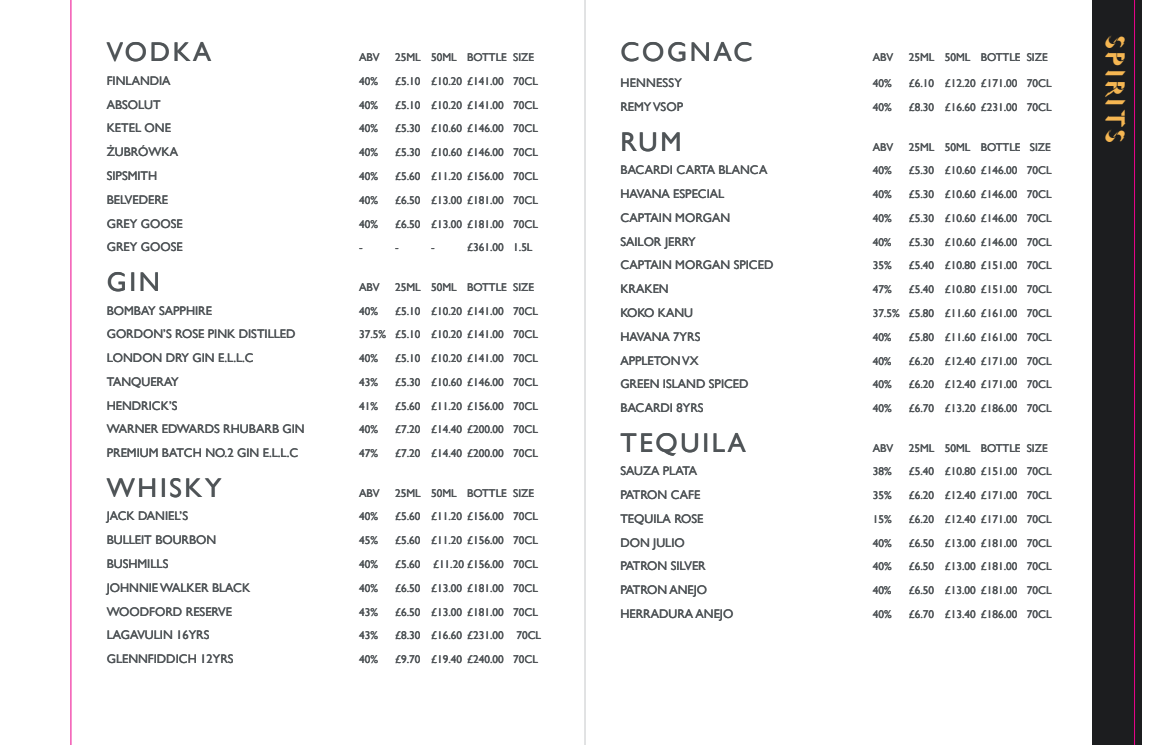
<style>
.page{position:relative;width:1170px;height:745px;background:#fff}
.page>*{position:absolute;margin:0;border:0;box-sizing:border-box;transform-origin:0 0}
.t1{font:27px "Gill Sans";letter-spacing:.1em;color:#4f5457}
.t2{font:26.25px "Gill Sans Light Shadowed";letter-spacing:.1em;color:#f5b652}
.t3{font:12.5px "Gill Sans";color:#4f5457}
.t4{font:12.5px "Gill Sans";letter-spacing:.02em;color:#4f5457}
.t5{font:11.25px "Gill Sans";color:#4f5457}
</style>
<div class="page">
<div style="left:1091px;top:0;width:50px;height:744px;background:#1c1d1f"></div>
<hr style="left:584px;top:0;width:1px;height:744px;background:#d1d2d4">
<hr style="left:1134px;top:0;width:1px;height:744px;background:#ed028c">
<hr style="left:71px;top:0;width:1px;height:744px;background:#ed028c">
<h1 class="t1" style="left:107px;top:36px;width:106px">VODKA</h1>
<p class="t5" style="left:359px;top:51px;width:22px">ABV</p>
<p class="t5" style="left:395px;top:51px;width:140px">25ML 50ML BOTTLE SIZE</p>
<p class="t3" style="left:107px;top:73px;width:65px">FINLANDIA</p>
<p class="t5" style="left:359px;top:74px;width:20px">40%</p>
<p class="t5" style="left:395px;top:74px;width:144px">£5.10 £10.20 £141.00 70CL</p>
<p class="t3" style="left:107px;top:97px;width:55px">ABSOLUT</p>
<p class="t5" style="left:359px;top:98px;width:20px">40%</p>
<p class="t5" style="left:395px;top:98px;width:144px">£5.10 £10.20 £141.00 70CL</p>
<p class="t3" style="left:107px;top:121px;width:66px">KETEL ONE</p>
<p class="t5" style="left:359px;top:122px;width:20px">40%</p>
<p class="t5" style="left:395px;top:122px;width:144px">£5.30 £10.60 £146.00 70CL</p>
<p class="t3" style="left:107px;top:144px;width:73px">ŻUBRÓWKA</p>
<p class="t5" style="left:359px;top:146px;width:20px">40%</p>
<p class="t5" style="left:395px;top:146px;width:144px">£5.30 £10.60 £146.00 70CL</p>
<p class="t3" style="left:107px;top:168px;width:52px">SIPSMITH</p>
<p class="t5" style="left:359px;top:169px;width:20px">40%</p>
<p class="t5" style="left:395px;top:169px;width:144px">£5.60 £11.20 £156.00 70CL</p>
<p class="t3" style="left:107px;top:192px;width:63px">BELVEDERE</p>
<p class="t5" style="left:359px;top:193px;width:20px">40%</p>
<p class="t5" style="left:395px;top:193px;width:144px">£6.50 £13.00 £181.00 70CL</p>
<p class="t3" style="left:107px;top:216px;width:77px">GREY GOOSE</p>
<p class="t5" style="left:359px;top:217px;width:20px">40%</p>
<p class="t5" style="left:395px;top:217px;width:144px">£6.50 £13.00 £181.00 70CL</p>
<p class="t3" style="left:107px;top:239px;width:77px">GREY GOOSE</p>
<p class="t5" style="left:359px;top:241px;width:5px">-</p>
<p class="t5" style="left:395px;top:241px;width:5px">-</p>
<p class="t5" style="left:431px;top:241px;width:5px">-</p>
<p class="t5" style="left:467px;top:241px;width:67px">£361.00 1.5L</p>
<h1 class="t1" style="left:107px;top:265px;width:55px">GIN</h1>
<p class="t5" style="left:359px;top:280px;width:22px">ABV</p>
<p class="t5" style="left:395px;top:280px;width:140px">25ML 50ML BOTTLE SIZE</p>
<p class="t3" style="left:107px;top:303px;width:107px">BOMBAY SAPPHIRE</p>
<p class="t5" style="left:359px;top:304px;width:20px">40%</p>
<p class="t5" style="left:395px;top:304px;width:144px">£5.10 £10.20 £141.00 70CL</p>
<p class="t3" style="left:107px;top:326px;width:190px">GORDON’S ROSE PINK DISTILLED</p>
<p class="t5" style="left:359px;top:327px;width:180px">37.5% £5.10 £10.20 £141.00 70CL</p>
<p class="t3" style="left:107px;top:350px;width:148px">LONDON DRY GIN E.L.L.C</p>
<p class="t5" style="left:359px;top:351px;width:20px">40%</p>
<p class="t5" style="left:395px;top:351px;width:144px">£5.10 £10.20 £141.00 70CL</p>
<p class="t3" style="left:107px;top:374px;width:73px">TANQUERAY</p>
<p class="t5" style="left:359px;top:375px;width:20px">43%</p>
<p class="t5" style="left:395px;top:375px;width:144px">£5.30 £10.60 £146.00 70CL</p>
<p class="t3" style="left:107px;top:398px;width:72px">HENDRICK’S</p>
<p class="t5" style="left:359px;top:399px;width:20px">41%</p>
<p class="t5" style="left:395px;top:399px;width:144px">£5.60 £11.20 £156.00 70CL</p>
<p class="t3" style="left:107px;top:421px;width:199px">WARNER EDWARDS RHUBARB GIN</p>
<p class="t5" style="left:359px;top:422px;width:20px">40%</p>
<p class="t5" style="left:395px;top:422px;width:144px">£7.20 £14.40 £200.00 70CL</p>
<p class="t3" style="left:107px;top:445px;width:193px">PREMIUM BATCH NO.2 GIN E.L.L.C</p>
<p class="t5" style="left:359px;top:446px;width:20px">47%</p>
<p class="t5" style="left:395px;top:446px;width:144px">£7.20 £14.40 £200.00 70CL</p>
<h1 class="t1" style="left:107px;top:471px;width:116px">WHISKY</h1>
<p class="t5" style="left:359px;top:486px;width:22px">ABV</p>
<p class="t5" style="left:395px;top:486px;width:140px">25ML 50ML BOTTLE SIZE</p>
<p class="t3" style="left:107px;top:508px;width:83px">JACK DANIEL’S</p>
<p class="t5" style="left:359px;top:509px;width:20px">40%</p>
<p class="t5" style="left:395px;top:509px;width:144px">£5.60 £11.20 £156.00 70CL</p>
<p class="t3" style="left:107px;top:532px;width:111px">BULLEIT BOURBON</p>
<p class="t5" style="left:359px;top:533px;width:20px">45%</p>
<p class="t5" style="left:395px;top:533px;width:144px">£5.60 £11.20 £156.00 70CL</p>
<p class="t3" style="left:107px;top:556px;width:63px">BUSHMILLS</p>
<p class="t5" style="left:359px;top:557px;width:20px">40%</p>
<p class="t5" style="left:395px;top:557px;width:144px">£5.60 £11.20 £156.00 70CL</p>
<p class="t3" style="left:107px;top:579px;width:145px">JOHNNIE WALKER BLACK</p>
<p class="t5" style="left:359px;top:581px;width:20px">40%</p>
<p class="t5" style="left:395px;top:581px;width:144px">£6.50 £13.00 £181.00 70CL</p>
<p class="t3" style="left:107px;top:603px;width:127px">WOODFORD RESERVE</p>
<p class="t5" style="left:359px;top:604px;width:20px">43%</p>
<p class="t5" style="left:395px;top:604px;width:144px">£6.50 £13.00 £181.00 70CL</p>
<p class="t3" style="left:107px;top:627px;width:104px">LAGAVULIN 16YRS</p>
<p class="t5" style="left:359px;top:628px;width:20px">43%</p>
<p class="t5" style="left:395px;top:628px;width:147px">£8.30 £16.60 £231.00 70CL</p>
<p class="t3" style="left:107px;top:651px;width:128px">GLENNFIDDICH 12YRS</p>
<p class="t5" style="left:359px;top:652px;width:20px">40%</p>
<p class="t5" style="left:395px;top:652px;width:144px">£9.70 £19.40 £240.00 70CL</p>
<h1 class="t1" style="left:620px;top:36px;width:134px">COGNAC</h1>
<p class="t5" style="left:872px;top:51px;width:22px">ABV</p>
<p class="t5" style="left:908px;top:51px;width:140px">25ML 50ML BOTTLE SIZE</p>
<p class="t4" style="left:620px;top:76px;width:63px">HENNESSY</p>
<p class="t5" style="left:872px;top:77px;width:20px">40%</p>
<p class="t5" style="left:908px;top:77px;width:144px">£6.10 £12.20 £171.00 70CL</p>
<p class="t3" style="left:620px;top:99px;width:64px">REMY VSOP</p>
<p class="t5" style="left:872px;top:101px;width:20px">40%</p>
<p class="t5" style="left:908px;top:101px;width:144px">£8.30 £16.60 £231.00 70CL</p>
<h1 class="t1" style="left:620px;top:125px;width:63px">RUM</h1>
<p class="t5" style="left:872px;top:140px;width:22px">ABV</p>
<p class="t5" style="left:908px;top:140px;width:143px">25ML 50ML BOTTLE SIZE</p>
<p class="t3" style="left:620px;top:163px;width:148px">BACARDI CARTA BLANCA</p>
<p class="t5" style="left:872px;top:164px;width:20px">40%</p>
<p class="t5" style="left:908px;top:164px;width:144px">£5.30 £10.60 £146.00 70CL</p>
<p class="t3" style="left:620px;top:186px;width:105px">HAVANA ESPECIAL</p>
<p class="t5" style="left:872px;top:187px;width:20px">40%</p>
<p class="t5" style="left:908px;top:187px;width:144px">£5.30 £10.60 £146.00 70CL</p>
<p class="t3" style="left:620px;top:210px;width:111px">CAPTAIN MORGAN</p>
<p class="t5" style="left:872px;top:211px;width:20px">40%</p>
<p class="t5" style="left:908px;top:211px;width:144px">£5.30 £10.60 £146.00 70CL</p>
<p class="t3" style="left:620px;top:234px;width:77px">SAILOR JERRY</p>
<p class="t5" style="left:872px;top:235px;width:20px">40%</p>
<p class="t5" style="left:908px;top:235px;width:144px">£5.30 £10.60 £146.00 70CL</p>
<p class="t3" style="left:620px;top:258px;width:154px">CAPTAIN MORGAN SPICED</p>
<p class="t5" style="left:872px;top:259px;width:20px">35%</p>
<p class="t5" style="left:908px;top:259px;width:144px">£5.40 £10.80 £151.00 70CL</p>
<p class="t3" style="left:620px;top:281px;width:50px">KRAKEN</p>
<p class="t5" style="left:872px;top:282px;width:20px">47%</p>
<p class="t5" style="left:908px;top:282px;width:144px">£5.40 £10.80 £151.00 70CL</p>
<p class="t3" style="left:620px;top:305px;width:74px">KOKO KANU</p>
<p class="t5" style="left:872px;top:306px;width:180px">37.5% £5.80 £11.60 £161.00 70CL</p>
<p class="t3" style="left:620px;top:329px;width:81px">HAVANA 7YRS</p>
<p class="t5" style="left:872px;top:330px;width:20px">40%</p>
<p class="t5" style="left:908px;top:330px;width:144px">£5.80 £11.60 £161.00 70CL</p>
<p class="t3" style="left:620px;top:353px;width:80px">APPLETON VX</p>
<p class="t5" style="left:872px;top:354px;width:20px">40%</p>
<p class="t5" style="left:908px;top:354px;width:144px">£6.20 £12.40 £171.00 70CL</p>
<p class="t3" style="left:620px;top:376px;width:130px">GREEN ISLAND SPICED</p>
<p class="t5" style="left:872px;top:377px;width:20px">40%</p>
<p class="t5" style="left:908px;top:377px;width:144px">£6.20 £12.40 £171.00 70CL</p>
<p class="t3" style="left:620px;top:400px;width:85px">BACARDI 8YRS</p>
<p class="t5" style="left:872px;top:401px;width:20px">40%</p>
<p class="t5" style="left:908px;top:401px;width:144px">£6.70 £13.20 £186.00 70CL</p>
<h1 class="t1" style="left:620px;top:426px;width:127px">TEQUILA</h1>
<p class="t5" style="left:872px;top:441px;width:22px">ABV</p>
<p class="t5" style="left:908px;top:441px;width:140px">25ML 50ML BOTTLE SIZE</p>
<p class="t3" style="left:620px;top:463px;width:78px">SAUZA PLATA</p>
<p class="t5" style="left:872px;top:464px;width:20px">38%</p>
<p class="t5" style="left:908px;top:464px;width:144px">£5.40 £10.80 £151.00 70CL</p>
<p class="t3" style="left:620px;top:487px;width:81px">PATRON CAFE</p>
<p class="t5" style="left:872px;top:488px;width:20px">35%</p>
<p class="t5" style="left:908px;top:488px;width:144px">£6.20 £12.40 £171.00 70CL</p>
<p class="t3" style="left:620px;top:511px;width:85px">TEQUILA ROSE</p>
<p class="t5" style="left:872px;top:512px;width:20px">15%</p>
<p class="t5" style="left:908px;top:512px;width:144px">£6.20 £12.40 £171.00 70CL</p>
<p class="t3" style="left:620px;top:534px;width:66px">DON JULIO</p>
<p class="t5" style="left:872px;top:536px;width:20px">40%</p>
<p class="t5" style="left:908px;top:536px;width:144px">£6.50 £13.00 £181.00 70CL</p>
<p class="t3" style="left:620px;top:558px;width:87px">PATRON SILVER</p>
<p class="t5" style="left:872px;top:559px;width:20px">40%</p>
<p class="t5" style="left:908px;top:559px;width:144px">£6.50 £13.00 £181.00 70CL</p>
<p class="t3" style="left:620px;top:582px;width:88px">PATRON ANEJO</p>
<p class="t5" style="left:872px;top:583px;width:20px">40%</p>
<p class="t5" style="left:908px;top:583px;width:144px">£6.50 £13.00 £181.00 70CL</p>
<p class="t3" style="left:620px;top:606px;width:114px">HERRADURA ANEJO</p>
<p class="t5" style="left:872px;top:607px;width:20px">40%</p>
<p class="t5" style="left:908px;top:607px;width:144px">£6.70 £13.40 £186.00 70CL</p>
<h2 class="t2" style="left:1133px;top:35px;width:110px;rotate:90deg">SPIRITS</h2>
</div>
